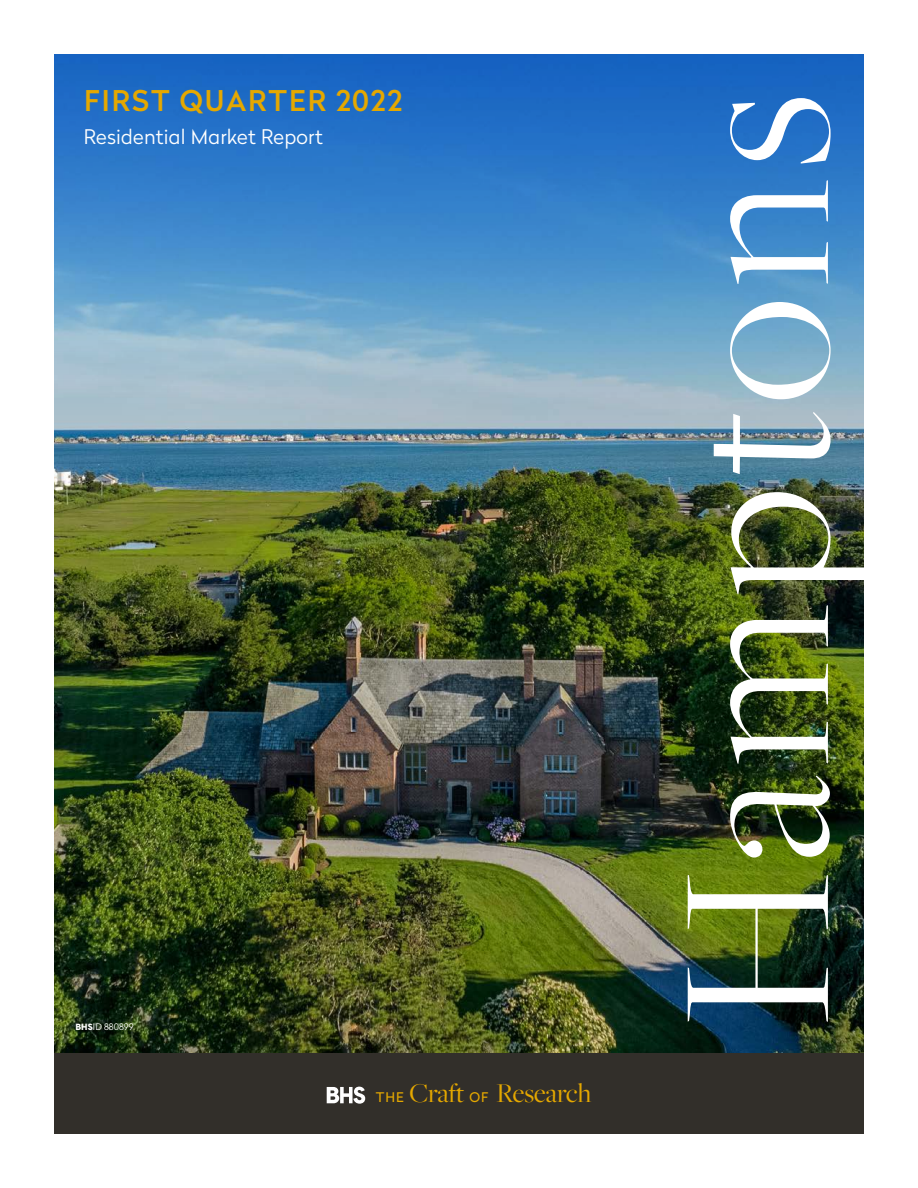
<style>
.page{position:relative;width:918px;height:1188px;background:#fff}
.page>*{position:absolute;margin:0;border:0;box-sizing:border-box;transform-origin:0 0}
.t1{font:300 224.25px "Freight Big Pro";letter-spacing:.045em;color:#fff}
.t2{font:500 28.5px "Radikal";letter-spacing:.07em;color:#e5a800}
.t3{font:28.2px "Freight Big Pro";letter-spacing:-.01em;color:#e5a800}
.t4{font:300 20.1px "Radikal";letter-spacing:.01em;color:#fff}
.t5{font:300 9px "Radikal";color:#fff}
.s1{font-family:"Cadiz";font-weight:900}
.s2{font-family:"Radikal";font-size:13.2px}
</style>
<div class="page">
<img style="left:54px;top:432px;width:810px;height:621px">
<div style="left:54px;top:1053px;width:810px;height:81px;background:#322f2a"></div>
<svg style="left:327px;top:1087px;width:38px;height:17px"></svg>
<svg style="left:54px;top:54px;width:810px;height:378px;background:#528fc9"></svg>
<p class="t2" style="left:84px;top:80px;width:320px">FIRST QUARTER 2022</p>
<p class="t4" style="left:84px;top:123px;width:241px">Residential Market Report</p>
<p class="t5" style="left:75px;top:1020px;width:60px"><span class="s1">BHS</span>ID 880899</p>
<p class="t3" style="left:376px;top:1075px;width:217px"><span class="s2">THE</span> Craft <span class="s2">OF</span> Research</p>
<p class="t1" style="left:612px;top:1027px;width:936px;rotate:-90deg">Hamptons</p>
</div>
